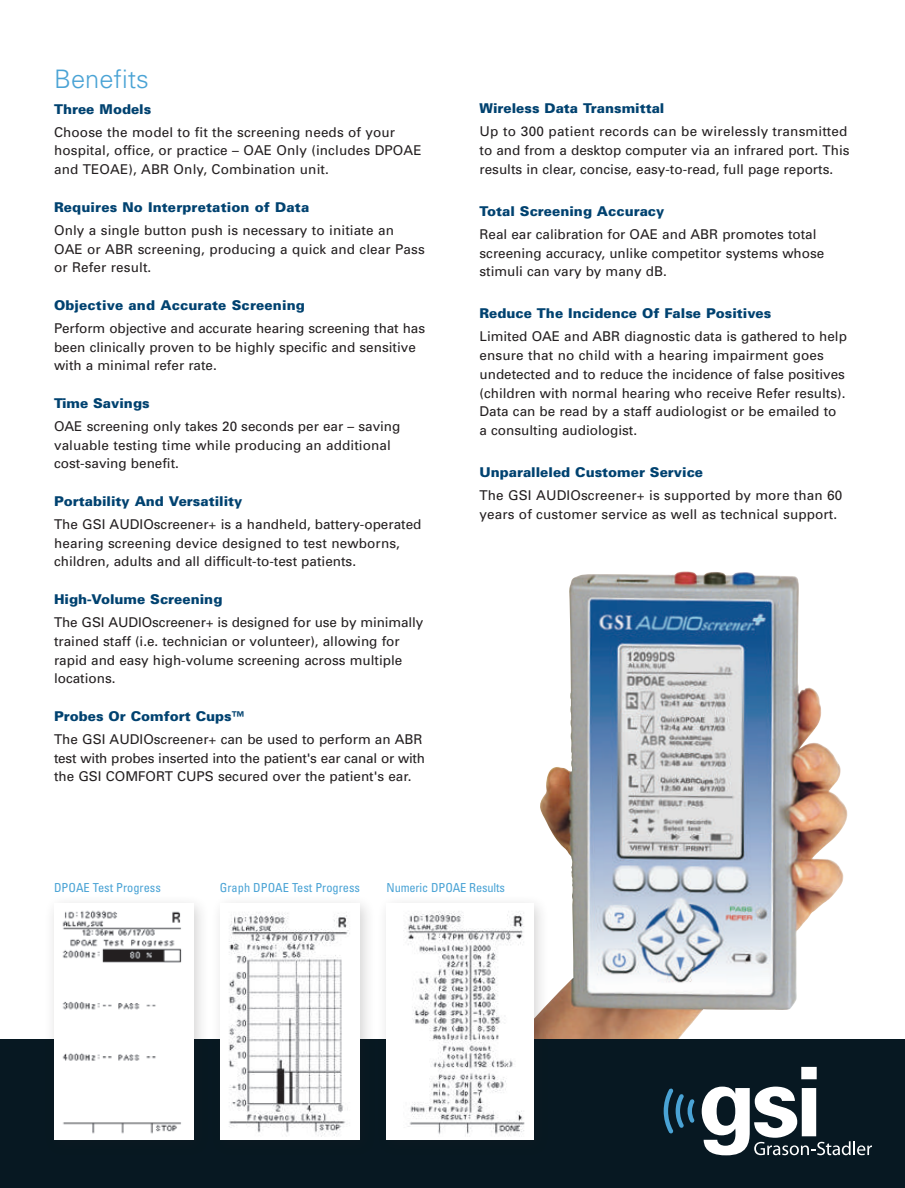
<style>
.page{position:relative;width:905px;height:1188px;background:#fff}
.page>*{position:absolute;margin:0;border:0;box-sizing:border-box;transform-origin:0 0}
.t1{font:300 25.5px "Univers";color:#4aa3d5}
.t2{font:13.5px/18.8px "Univers";color:#231f20}
.t3{font:900 13.5px "Univers";color:#004270}
.t4{font:condensed 12.3px "Univers";color:#4aa3d5}
</style>
<div class="page">
<hr style="left:904px;top:0;width:1px;height:1188px;background:#004270">
<img style="left:540px;top:571px;width:285px;height:469px">
<div style="left:0;top:1040px;width:904px;height:148px;background:#071822"></div>
<div style="left:43px;top:893px;width:173px;height:270px;background:#231f20;opacity:.2"></div>
<img style="left:54px;top:903px;width:140px;height:237px">
<div style="left:210px;top:893px;width:173px;height:270px;background:#231f20;opacity:.2"></div>
<img style="left:221px;top:903px;width:138px;height:237px">
<div style="left:376px;top:893px;width:181px;height:270px;background:#231f20;opacity:.2"></div>
<img style="left:386px;top:903px;width:147px;height:237px">
<svg style="left:701px;top:1067px;width:171px;height:89px"></svg>
<svg style="left:663px;top:1088px;width:31px;height:45px"></svg>
<h1 class="t1" style="left:54px;top:64px;width:96px">Benefits</h1>
<p class="t3" style="left:54px;top:100px;width:99px">Three Models</p>
<p class="t2" style="left:54px;top:122px;width:369px">Choose the model to fit the screening needs of your hospital, office, or practice – OAE Only (includes DPOAE and TEOAE), ABR Only, Combination unit.</p>
<p class="t3" style="left:54px;top:198px;width:257px">Requires No Interpretation of Data</p>
<p class="t2" style="left:54px;top:220px;width:372px">Only a single button push is necessary to initiate an<br>OAE or ABR screening, producing a quick and clear Pass or Refer result.</p>
<p class="t3" style="left:54px;top:297px;width:252px">Objective and Accurate Screening</p>
<p class="t2" style="left:54px;top:318px;width:372px">Perform objective and accurate hearing screening that has been clinically proven to be highly specific and sensitive with a minimal refer rate.</p>
<p class="t3" style="left:54px;top:395px;width:97px">Time Savings</p>
<p class="t2" style="left:54px;top:417px;width:348px">OAE screening only takes 20 seconds per ear – saving valuable testing time while producing an additional cost-saving benefit.</p>
<p class="t3" style="left:54px;top:493px;width:190px">Portability And Versatility</p>
<p class="t2" style="left:54px;top:515px;width:369px">The GSI AUDIOscreener+ is a handheld, battery-operated hearing screening device designed to test newborns, children, adults and all difficult-to-test patients.</p>
<p class="t3" style="left:54px;top:591px;width:170px">High-Volume Screening</p>
<p class="t2" style="left:54px;top:613px;width:370px">The GSI AUDIOscreener+ is designed for use by minimally trained staff (i.e. technician or volunteer), allowing for rapid and easy high-volume screening across multiple locations.</p>
<p class="t3" style="left:54px;top:708px;width:192px">Probes Or Comfort Cups™</p>
<p class="t2" style="left:54px;top:730px;width:372px">The GSI AUDIOscreener+ can be used to perform an ABR test with probes inserted into the patient's ear canal or with the GSI COMFORT CUPS secured over the patient's ear.</p>
<p class="t3" style="left:479px;top:100px;width:186px">Wireless Data Transmittal</p>
<p class="t2" style="left:479px;top:122px;width:371px">Up to 300 patient records can be wirelessly transmitted to and from a desktop computer via an infrared port. This results in clear, concise, easy-to-read, full page reports.</p>
<p class="t3" style="left:479px;top:203px;width:186px">Total Screening Accuracy</p>
<p class="t2" style="left:479px;top:224px;width:346px">Real ear calibration for OAE and ABR promotes total screening accuracy, unlike competitor systems whose stimuli can vary by many dB.</p>
<p class="t3" style="left:479px;top:305px;width:293px">Reduce The Incidence Of False Positives</p>
<p class="t2" style="left:479px;top:327px;width:369px">Limited OAE and ABR diagnostic data is gathered to help ensure that no child with a hearing impairment goes undetected and to reduce the incidence of false positives (children with normal hearing who receive Refer results).<br>Data can be read by a staff audiologist or be emailed to a consulting audiologist.</p>
<p class="t3" style="left:479px;top:464px;width:225px">Unparalleled Customer Service</p>
<p class="t2" style="left:479px;top:486px;width:364px">The GSI AUDIOscreener+ is supported by more than 60 years of customer service as well as technical support.</p>
<p class="t4" style="left:54px;top:880px;width:108px">DPOAE Test Progress</p>
<p class="t4" style="left:220px;top:880px;width:142px">Graph DPOAE Test Progress</p>
<p class="t4" style="left:386px;top:880px;width:120px">Numeric DPOAE Results</p>
</div>
